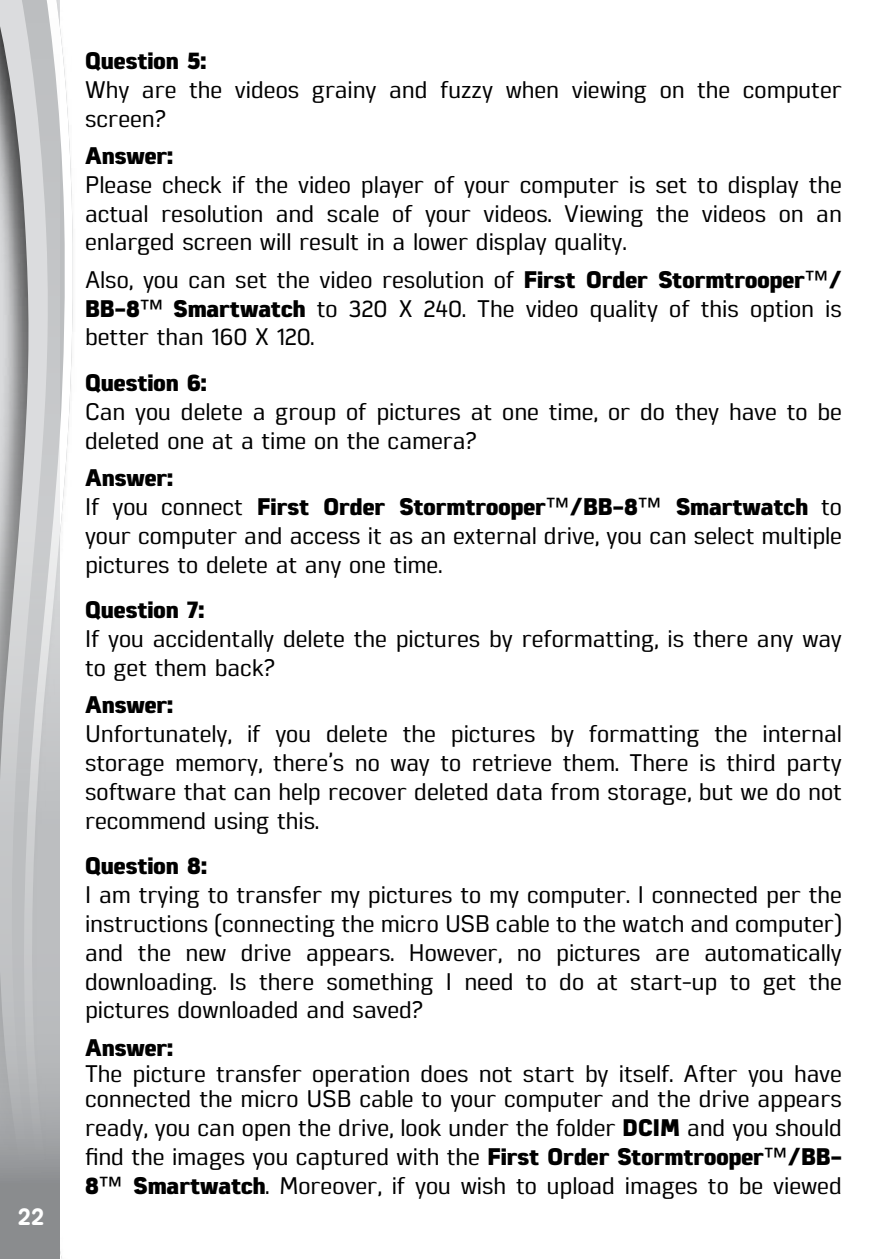
<style>
.page{position:relative;width:893px;height:1259px;background:#fff}
.page>*{position:absolute;margin:0;border:0;box-sizing:border-box;transform-origin:0 0}
.t1{font:500 24px/28.8px "Eund";color:#000}
.t2{font:800 24px "Eund";color:#000}
.t3{font:500 24px "AG Book Rounded";color:#fff}
.s1{font-weight:800}
.s2{font-family:"Helvetica";font-weight:400}
</style>
<div class="page">
<svg style="left:60px;top:29px;width:13px;height:1230px"></svg>
<svg style="left:0;top:0;width:60px;height:1259px;background:#babbbd"></svg>
<p class="t3" style="left:18px;top:1202px;width:28px">22</p>
<p class="t2" style="left:85px;top:40px;width:123px">Question 5:</p>
<p class="t1" style="left:85px;top:73px;width:758px">Why are the videos grainy and fuzzy when viewing on the computer screen?</p>
<p class="t2" style="left:85px;top:135px;width:90px">Answer:</p>
<p class="t1" style="left:85px;top:168px;width:758px;text-align:justify">Please check if the video player of your computer is set to display the actual resolution and scale of your videos. Viewing the videos on an enlarged screen will result in a lower display quality.</p>
<p class="t1" style="left:85px;top:263px;width:758px;text-align:justify">Also, you can set the video resolution of <span class="s1">First Order Stormtrooper</span><span class="s2">™</span><span class="s1">/ BB-8</span><span class="s2">™</span> <span class="s1">Smartwatch</span> to 320 X 240. The video quality of this option is better than 160 X 120.</p>
<p class="t2" style="left:85px;top:362px;width:123px">Question 6:</p>
<p class="t1" style="left:85px;top:396px;width:758px">Can you delete a group of pictures at one time, or do they have to be deleted one at a time on the camera?</p>
<p class="t1" style="left:85px;top:462px;width:758px"><span class="s1">Answer:<br></span>If you connect <span class="s1">First Order Stormtrooper</span><span class="s2">™</span><span class="s1">/BB-8</span><span class="s2">™</span> <span class="s1">Smartwatch</span> to your computer and access it as an external drive, you can select multiple pictures to delete at any one time.</p>
<p class="t2" style="left:85px;top:589px;width:121px">Question 7:</p>
<p class="t1" style="left:85px;top:623px;width:758px">If you accidentally delete the pictures by reformatting, is there any way to get them back?</p>
<p class="t2" style="left:85px;top:684px;width:90px">Answer:</p>
<p class="t1" style="left:85px;top:718px;width:758px;text-align:justify">Unfortunately, if you delete the pictures by formatting the internal storage memory, there’s no way to retrieve them. There is third party software that can help recover deleted data from storage, but we do not recommend using this.</p>
<p class="t2" style="left:85px;top:845px;width:123px">Question 8:</p>
<p class="t1" style="left:85px;top:879px;width:758px;text-align:justify">I am trying to transfer my pictures to my computer. I connected per the instructions (connecting the micro USB cable to the watch and computer) and the new drive appears. However, no pictures are automatically downloading. Is there something I need to do at start-up to get the pictures downloaded and saved?</p>
<p class="t2" style="left:85px;top:1026px;width:90px">Answer:</p>
<p class="t1" style="left:85px;top:1058px;width:758px;line-height:25.8px">The picture transfer operation does not start by itself. After you have connected the micro USB cable to your computer and the drive appears</p>
<p class="t1" style="left:85px;top:1111px;width:758px;text-align:justify">ready, you can open the drive, look under the folder <span class="s1">DCIM</span> and you should find the images you captured with the <span class="s1">First Order Stormtrooper</span><span class="s2">™</span><span class="s1">/BB-8</span><span class="s2">™</span> <span class="s1">Smartwatch</span>. Moreover, if you wish to upload images to be viewed</p>
</div>
